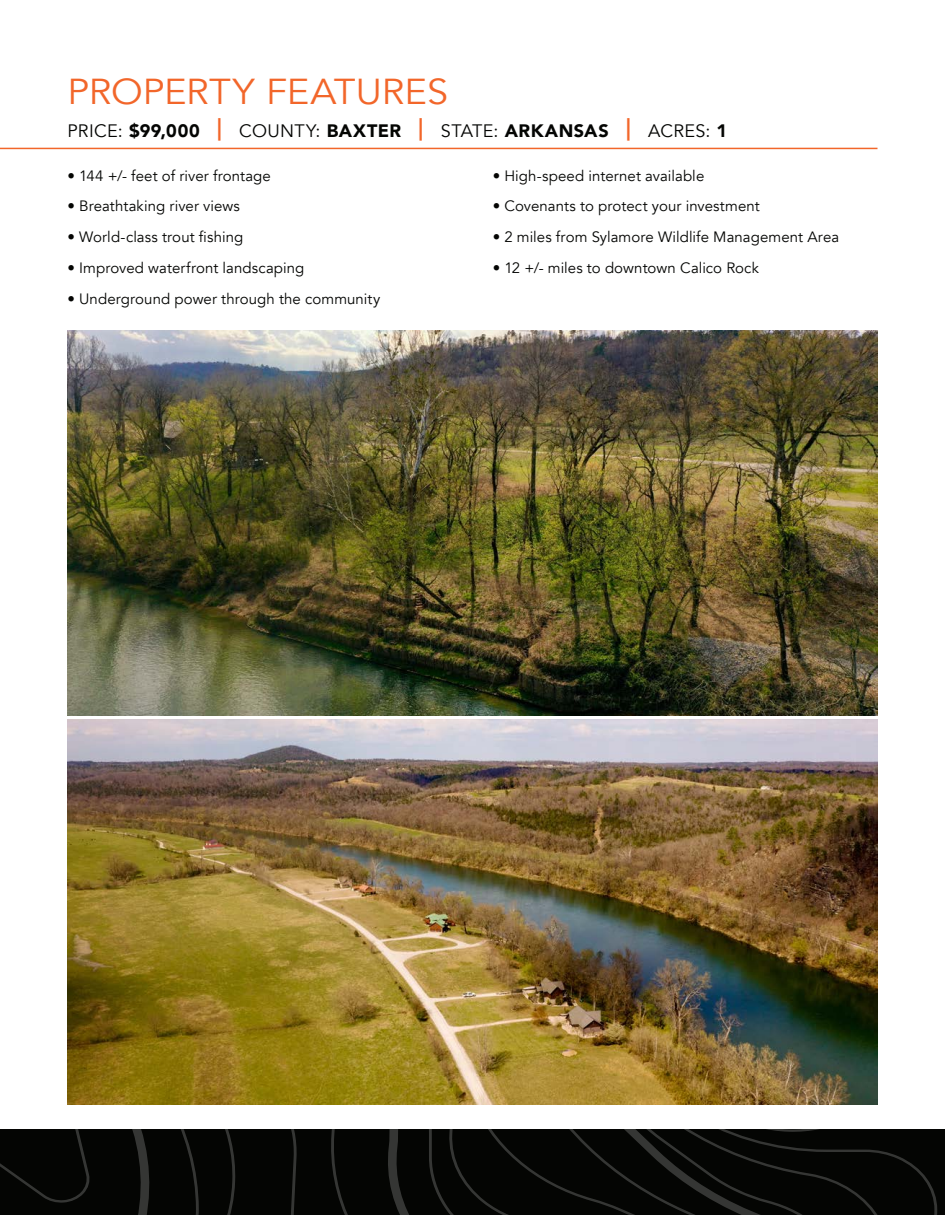
<style>
.page{position:relative;width:945px;height:1215px;background:#fff}
.page>*{position:absolute;margin:0;border:0;box-sizing:border-box;transform-origin:0 0}
.t1{font:36px "Avenir";color:#f2662a;scale:1.05 1}
.t2{font:18px "Avenir";letter-spacing:.02em;color:#040503}
.t3{font:15px "Avenir";letter-spacing:.005em;color:#040503}
.s1{font-weight:900}
.s2{font-weight:900;font-size:22.5px;color:#f2662a}
</style>
<div class="page">
<img style="left:68px;top:720px;width:810px;height:385px">
<hr style="left:0;top:148px;width:878px;height:1px;background:#f2662a">
<svg style="left:0;top:1129px;width:945px;height:86px;background:#080907"></svg>
<img style="left:68px;top:331px;width:810px;height:385px">
<p class="t1" style="left:68px;top:70px;width:364px">PROPERTY FEATURES</p>
<p class="t2" style="left:68px;top:120px;width:661px">PRICE: <span class="s1">$99,000</span> <span class="s2">|</span> COUNTY: <span class="s1">BAXTER</span> <span class="s2">|</span> STATE: <span class="s1">ARKANSAS</span> <span class="s2">|</span> ACRES: <span class="s1">1</span></p>
<p class="t3" style="left:68px;top:166px;width:205px">• 144 +/- feet of river frontage</p>
<p class="t3" style="left:68px;top:197px;width:174px">• Breathtaking river views</p>
<p class="t3" style="left:68px;top:228px;width:177px">• World-class trout fishing</p>
<p class="t3" style="left:68px;top:259px;width:238px">• Improved waterfront landscaping</p>
<p class="t3" style="left:68px;top:289px;width:314px">• Underground power through the community</p>
<p class="t3" style="left:493px;top:166px;width:213px">• High-speed internet available</p>
<p class="t3" style="left:493px;top:197px;width:269px">• Covenants to protect your investment</p>
<p class="t3" style="left:493px;top:228px;width:348px">• 2 miles from Sylamore Wildlife Management Area</p>
<p class="t3" style="left:493px;top:259px;width:268px">• 12 +/- miles to downtown Calico Rock</p>
</div>
